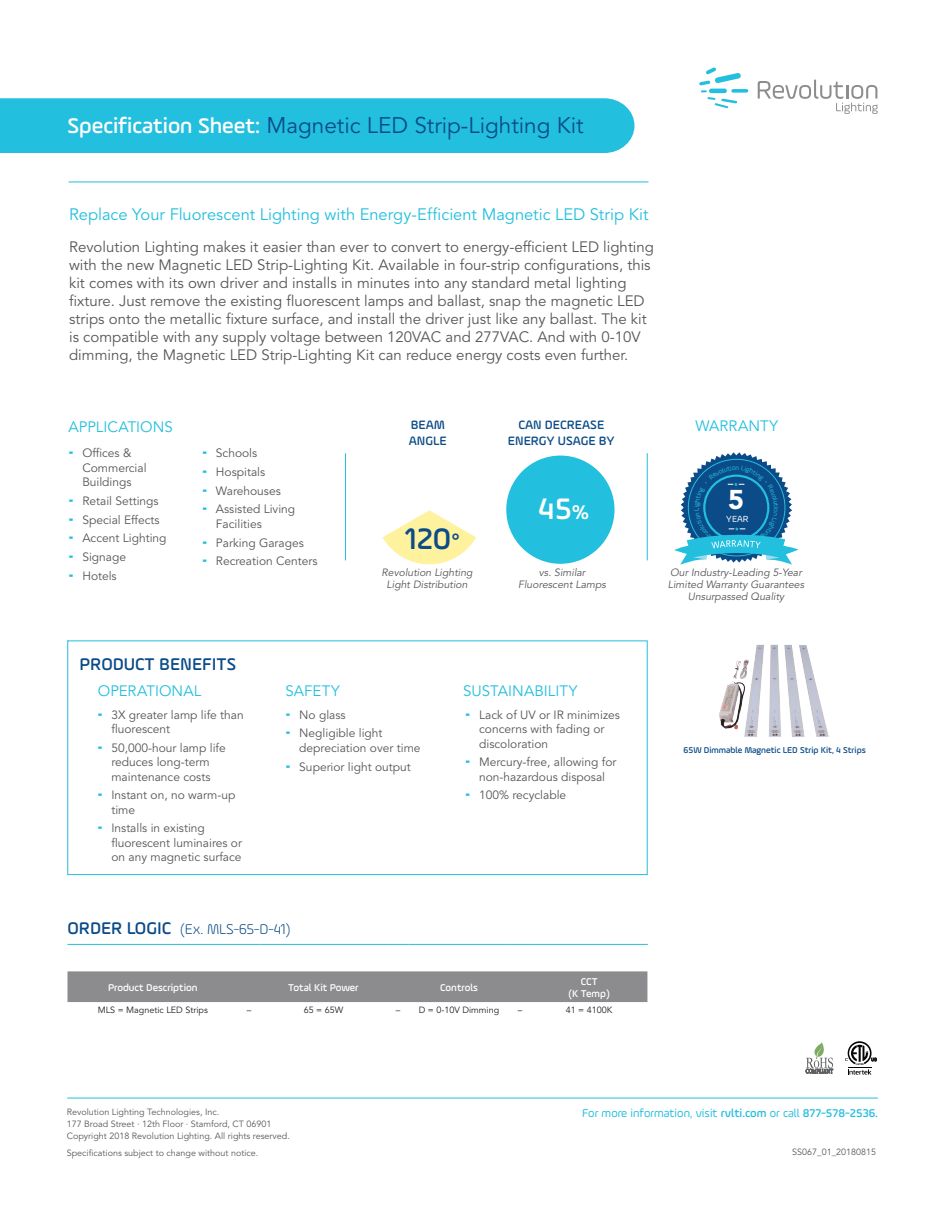
<style>
.page{position:relative;width:945px;height:1215px;background:#fff}
.page>*{position:absolute;margin:0;border:0;box-sizing:border-box;transform-origin:0 0}
.Icon_Values{font:500 31.5px "Ample";color:#0b4b87}
.Icon_Values-2{font:500 31.5px "Ample";color:#fff}
.t1{font:900 27px "Avenir LT Std";color:#fff}
.t2{font:22.5px "Avenir LT Std";color:#0b4b87}
.Table_Title{font:500 18px "Ample";color:#0b4b87}
.INTRO_Header{font:16.5px "Avenir LT Std";color:#22bfde}
.INTRO{font:15px/18px "Avenir LT Std";color:#555659}
.t3{font:15px "Avenir LT Std";letter-spacing:.005em;color:#22bfde}
.Table_Title-2{font:300 15px "Ample";color:#0b4b87}
.Icon_Header{font:500 12.9px/15.5px "Ample";color:#0b4b87}
.t4{font:12px/14.4px "Avenir LT Std";color:#555659}
.t5{font:12px "Ample";color:#22bfde}
.t6{font:italic 10.5px/12px "Avenir LT Std";color:#555659;text-align:center}
.Table_Head{font:500 10.5px/12px "Ample";color:#fff;text-align:center}
.t7{font:9.45px "Ample";color:#fff}
.t8{font:9px/12px "Avenir LT Std";color:#57585a}
.Table_Text{font:9px "Avenir LT Std";color:#231f20}
.Photo_Thumb_Title{font:500 9px "Ample";color:#0b4b87}
.t9{font:6.9px "Ample";color:#22bfde}
.s1{font-family:"Ample";font-weight:500;color:#fff}
.s2{font-size:21px}
.s3{font-weight:500;font-size:18px}
.s4{font-weight:500}
</style>
<div class="page">
<div style="left:0;top:98px;width:634px;height:55px;background:#22bfde"></div>
<svg style="left:699px;top:68px;width:49px;height:40px"></svg>
<svg style="left:758px;top:80px;width:120px;height:34px"></svg>
<hr style="left:67px;top:1098px;width:811px;height:1px;background:#22bfde">
<hr style="left:69px;top:182px;width:580px;height:1px;background:#22bfde">
<div style="left:68px;top:971px;width:579px;height:31px;background:#8c8b8e"></div>
<hr style="left:68px;top:944px;width:170px;height:1px;background:#22bfde">
<svg style="left:238px;top:944px;width:22px;height:1px"></svg>
<hr style="left:260px;top:944px;width:127px;height:1px;background:#22bfde">
<svg style="left:387px;top:944px;width:22px;height:1px"></svg>
<hr style="left:409px;top:944px;width:100px;height:1px;background:#22bfde">
<svg style="left:509px;top:944px;width:22px;height:1px"></svg>
<hr style="left:531px;top:944px;width:117px;height:1px;background:#22bfde">
<hr style="left:345px;top:453px;width:1px;height:107px;background:#22bfde">
<hr style="left:647px;top:453px;width:1px;height:107px;background:#22bfde">
<div style="left:506px;top:456px;width:109px;height:108px;background:#22bfde;border-radius:50%"></div>
<svg style="left:383px;top:510px;width:93px;height:54px"></svg>
<div style="left:68px;top:640px;width:579px;height:235px;border:1px solid #22bfde"></div>
<img style="left:719px;top:644px;width:110px;height:93px">
<svg style="left:806px;top:1042px;width:27px;height:31px"></svg>
<svg style="left:674px;top:452px;width:124px;height:113px"></svg>
<svg style="left:845px;top:1041px;width:32px;height:34px"></svg>
<h3 class="t2" style="left:68px;top:112px;width:518px"><span class="s1">Specification Sheet:</span> Magnetic LED Strip-Lighting Kit</h3>
<p class="INTRO_Header" style="left:69px;top:205px;width:581px">Replace Your Fluorescent Lighting with Energy-Efficient Magnetic LED Strip Kit</p>
<p class="INTRO" style="left:69px;top:238px;width:586px">Revolution Lighting makes it easier than ever to convert to energy-efficient LED lighting with the new Magnetic LED Strip-Lighting Kit. Available in four-strip configurations, this kit comes with its own driver and installs in minutes into any standard metal lighting fixture. Just remove the existing fluorescent lamps and ballast, snap the magnetic LED strips onto the metallic fixture surface, and install the driver just like any ballast. The kit is compatible with any supply voltage between 120VAC and 277VAC. And with 0-10V dimming, the Magnetic LED Strip-Lighting Kit can reduce energy costs even further.</p>
<p class="Icon_Header" style="left:409px;top:417px;width:40px">BEAM<br>ANGLE</p>
<p class="Icon_Header" style="left:508px;top:417px;width:108px;text-align:center">CAN DECREASE<br>ENERGY USAGE BY</p>
<h3 class="t3" style="left:69px;top:418px;width:106px">APPLICATIONS</h3>
<h3 class="t3" style="left:695px;top:418px;width:84px">WARRANTY</h3>
<p class="t4" style="left:82px;top:446px;width:66px">Offices &amp;<br>Commercial<br>Buildings</p>
<p class="t4" style="left:82px;top:494px;width:78px">Retail Settings</p>
<p class="t4" style="left:82px;top:513px;width:79px">Special Effects</p>
<p class="t4" style="left:82px;top:531px;width:86px">Accent Lighting</p>
<p class="t4" style="left:82px;top:550px;width:45px">Signage</p>
<p class="t4" style="left:82px;top:569px;width:36px">Hotels</p>
<p class="t4" style="left:216px;top:446px;width:43px">Schools</p>
<p class="t4" style="left:216px;top:465px;width:51px">Hospitals</p>
<p class="t4" style="left:216px;top:484px;width:66px">Warehouses</p>
<p class="t4" style="left:216px;top:502px;width:81px">Assisted Living<br>Facilities</p>
<p class="t4" style="left:216px;top:536px;width:89px">Parking Garages</p>
<p class="t4" style="left:216px;top:554px;width:103px">Recreation Centers</p>
<h2 class="t1" style="left:728px;top:484px;width:17px">5</h2>
<p class="Icon_Values-2" style="left:538px;top:490px;width:52px">45<span class="s2">%</span></p>
<p class="t9" style="left:780px;top:507px;width:3px;rotate:90deg">i</p>
<p class="t7" style="left:726px;top:513px;width:24px">YEAR</p>
<p class="Icon_Values" style="left:405px;top:519px;width:56px">120<span class="s2">°</span></p>
<p class="t6" style="left:382px;top:567px;width:92px">Revolution Lighting<br>Light Distribution</p>
<p class="t6" style="left:518px;top:567px;width:89px">vs. Similar<br>Fluorescent Lamps</p>
<p class="t6" style="left:668px;top:567px;width:138px">Our Industry-Leading 5-Year<br>Limited Warranty Guarantees<br>Unsurpassed Quality</p>
<p class="Table_Title" style="left:80px;top:654px;width:158px">PRODUCT BENEFITS</p>
<p class="t4" style="left:111px;top:708px;width:134px">3X greater lamp life than fluorescent</p>
<p class="t4" style="left:111px;top:741px;width:116px">50,000-hour lamp life reduces long-term maintenance costs</p>
<p class="t4" style="left:111px;top:788px;width:126px">Instant on, no warm-up time</p>
<p class="t4" style="left:111px;top:822px;width:132px">Installs in existing fluorescent luminaires or on any magnetic surface</p>
<h3 class="t3" style="left:98px;top:682px;width:105px">OPERATIONAL</h3>
<h3 class="t3" style="left:285px;top:682px;width:56px">SAFETY</h3>
<h3 class="t3" style="left:463px;top:682px;width:116px">SUSTAINABILITY</h3>
<p class="t4" style="left:479px;top:708px;width:142px">Lack of UV or IR minimizes concerns with fading or discoloration</p>
<p class="t4" style="left:479px;top:755px;width:139px">Mercury-free, allowing for non-hazardous disposal</p>
<p class="t4" style="left:479px;top:788px;width:89px">100% recyclable</p>
<p class="t4" style="left:299px;top:708px;width:48px">No glass</p>
<p class="t4" style="left:299px;top:726px;width:123px">Negligible light depreciation over time</p>
<p class="t4" style="left:299px;top:760px;width:113px">Superior light output</p>
<p class="Table_Title-2" style="left:68px;top:920px;width:224px"><span class="s3">ORDER LOGIC</span> (Ex. MLS-65-D-41)</p>
<p class="Table_Head" style="left:108px;top:981px;width:91px">Product Description</p>
<p class="Table_Head" style="left:288px;top:981px;width:72px">Total Kit Power</p>
<p class="Table_Head" style="left:440px;top:981px;width:39px">Controls</p>
<p class="Table_Head" style="left:568px;top:975px;width:43px">CCT<br>(K Temp)</p>
<p class="Table_Text" style="left:98px;top:1005px;width:112px">MLS = Magnetic LED Strips</p>
<p class="Table_Text" style="left:247px;top:1005px;width:6px">–</p>
<p class="Table_Text" style="left:304px;top:1005px;width:41px">65 = 65W</p>
<p class="Table_Text" style="left:396px;top:1005px;width:6px">–</p>
<p class="Table_Text" style="left:419px;top:1005px;width:82px">D = 0-10V Dimming</p>
<p class="Table_Text" style="left:518px;top:1005px;width:6px">–</p>
<p class="Table_Text" style="left:566px;top:1005px;width:48px">41 = 4100K</p>
<p class="Photo_Thumb_Title" style="left:684px;top:745px;width:184px">65W Dimmable Magnetic LED Strip Kit, 4 Strips</p>
<p class="t8" style="left:67px;top:1106px;width:154px">Revolution Lighting Technologies, Inc.</p>
<p class="t5" style="left:582px;top:1106px;width:297px">For more information, visit <span class="s4">rvlti.com</span> or call <span class="s4">877-578-2536.</span></p>
<p class="t8" style="left:67px;top:1118px;width:225px">177 Broad Street · 12th Floor · Stamford, CT 06901<br>Copyright 2018 Revolution Lighting. All rights reserved.</p>
<p class="t8" style="left:67px;top:1147px;width:193px">Specifications subject to change without notice.</p>
<p class="t8" style="left:792px;top:1146px;width:86px">SS067_01_20180815</p>
</div>
